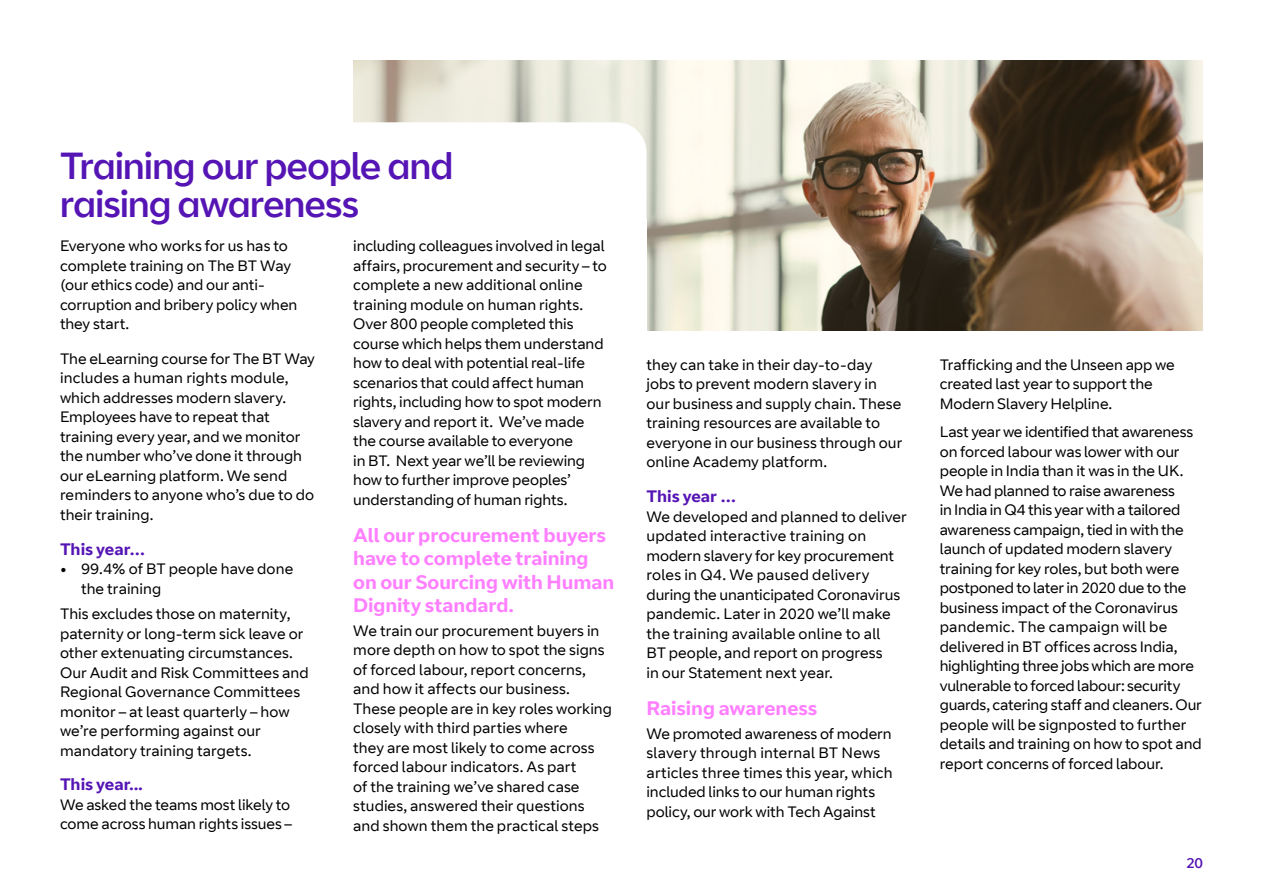
<style>
.page{position:relative;width:1263px;height:893px;background:#fff}
.page>*{position:absolute;margin:0;border:0;box-sizing:border-box;transform-origin:0 0}
.t1{font:37.5px/37.5px "BT Curve Headline";letter-spacing:-.015em;color:#5514b4}
.t2{font:700 19.5px/23.4px "BT Curve";letter-spacing:-.005em;color:#ff80ff}
.t3{font:700 16.5px "BT Curve";color:#5514b4}
.t4{font:15px/19.5px "BT Curve";letter-spacing:-.005em;color:#000}
.t5{font:14.25px "BT Curve Headline";color:#5514b4}
.s1{font-weight:700}
</style>
<div class="page">
<img style="left:353px;top:60px;width:850px;height:271px">
<svg style="left:353px;top:122px;width:293px;height:98px"></svg>
<div style="left:323px;top:220px;width:323px;height:319px;background:#fff"></div>
<h1 class="t1" style="left:60px;top:149px;width:395px">Training our people and raising awareness</h1>
<p class="t4" style="left:60px;top:237px;width:239px">Everyone who works for us has to complete training on The BT Way (our ethics code) and our anti&shy;corruption and bribery policy when they start.</p>
<p class="t4" style="left:60px;top:349px;width:256px">The eLearning course for The BT Way includes a human rights module, which addresses modern slavery.<br>Employees have to repeat that training every year, and we monitor the number who’ve done it through our eLearning platform. We send reminders to anyone who’s due to do their training.</p>
<p class="t3" style="left:60px;top:539px;width:87px">This year…</p>
<p class="t4" style="left:81px;top:560px;width:214px;text-indent:-21px"><span class="s1">•</span> 99.4% of BT people have done the training</p>
<p class="t4" style="left:60px;top:605px;width:250px">This excludes those on maternity, paternity or long-term sick leave or other extenuating circumstances.<br>Our Audit and Risk Committees and Regional Governance Committees monitor – at least quarterly – how we’re performing against our mandatory training targets.</p>
<p class="t3" style="left:60px;top:775px;width:84px">This year...</p>
<p class="t4" style="left:60px;top:795px;width:233px">We asked the teams most likely to come across human rights issues –</p>
<p class="t4" style="left:353px;top:237px;width:255px">including colleagues involved in legal affairs, procurement and security – to complete a new additional online training module on human rights.<br>Over 800 people completed this course which helps them understand how to deal with potential real-life scenarios that could affect human rights, including how to spot modern slavery and report it. We’ve made the course available to everyone<br>in BT. Next year we’ll be reviewing how to further improve peoples’ understanding of human rights.</p>
<h2 class="t2" style="left:353px;top:524px;width:262px">All our procurement buyers have to complete training on our Sourcing with Human<br>Dignity standard.</h2>
<p class="t4" style="left:353px;top:621px;width:260px">We train our procurement buyers in more depth on how to spot the signs of forced labour, report concerns, and how it affects our business.<br>These people are in key roles working closely with third parties where<br>they are most likely to come across forced labour indicators. As part<br>of the training we’ve shared case studies, answered their questions and shown them the practical steps</p>
<p class="t4" style="left:646px;top:355px;width:257px">they can take in their day-to-day jobs to prevent modern slavery in our business and supply chain. These training resources are available to everyone in our business through our online Academy platform.</p>
<p class="t3" style="left:646px;top:486px;width:92px">This year …</p>
<p class="t4" style="left:646px;top:507px;width:262px">We developed and planned to deliver updated interactive training on modern slavery for key procurement roles in Q4. We paused delivery during the unanticipated Coronavirus pandemic. Later in 2020 we’ll make the training available online to all<br>BT people, and report on progress<br>in our Statement next year.</p>
<h2 class="t2" style="left:646px;top:697px;width:172px">Raising awareness</h2>
<p class="t4" style="left:646px;top:724px;width:248px">We promoted awareness of modern slavery through internal BT News articles three times this year, which included links to our human rights policy, our work with Tech Against</p>
<p class="t4" style="left:940px;top:355px;width:237px">Trafficking and the Unseen app we created last year to support the<br>Modern Slavery Helpline.</p>
<p class="t4" style="left:940px;top:423px;width:264px">Last year we identified that awareness on forced labour was lower with our people in India than it was in the UK.<br>We had planned to raise awareness<br>in India in Q4 this year with a tailored awareness campaign, tied in with the launch of updated modern slavery training for key roles, but both were postponed to later in 2020 due to the business impact of the Coronavirus pandemic. The campaign will be delivered in BT offices across India, highlighting three jobs which are more vulnerable to forced labour: security guards, catering staff and cleaners. Our people will be signposted to further details and training on how to spot and report concerns of forced labour.</p>
<p class="t5" style="left:1187px;top:855px;width:18px">20</p>
</div>
